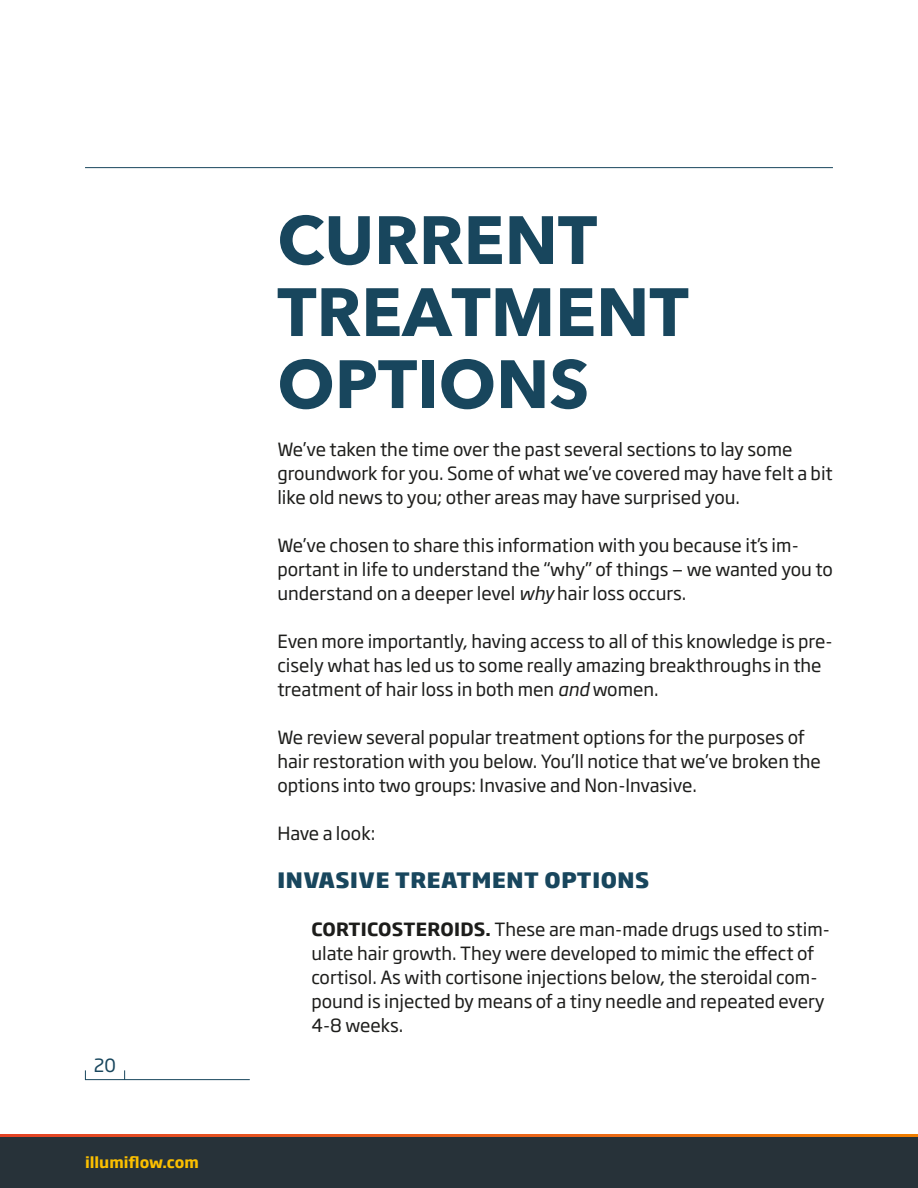
<style>
.page{position:relative;width:918px;height:1188px;background:#fff}
.page>*{position:absolute;margin:0;border:0;box-sizing:border-box;transform-origin:0 0}
.t1{font:700 67.5px/72px "Avenir Next LT Pro";color:#18465d}
.t2{font:800 21px "Soho Gothic Pro";letter-spacing:.03em;color:#18465d}
.t3{font:18px/24px "Soho Gothic Pro";color:#1d1d1b}
.t4{font:18px "Soho Gothic Pro";color:#18465d}
.t5{font:700 15px "Soho Gothic Pro";color:#fcc000}
.s1{font-style:italic}
.s2{font-weight:700}
</style>
<div class="page">
<svg style="left:0;top:1135px;width:918px;height:2px;background:#e86018"></svg>
<div style="left:0;top:1137px;width:918px;height:51px;background:#273239"></div>
<hr style="left:85px;top:167px;width:748px;height:1px;background:#18465d">
<hr style="left:85px;top:1079px;width:165px;height:1px;background:#18465d">
<p class="t4" style="left:94px;top:1051px;width:24px">20</p>
<p class="t5" style="left:85px;top:1151px;width:115px">illumiflow.com</p>
<h1 class="t1" style="left:277px;top:203px;width:413px">CURRENT<br>TREATMENT<br>OPTIONS</h1>
<p class="t3" style="left:277px;top:436px;width:557px">We’ve taken the time over the past several sections to lay some groundwork for you. Some of what we’ve covered may have felt a bit like old news to you; other areas may have surprised you.</p>
<p class="t3" style="left:277px;top:532px;width:557px">We’ve chosen to share this information with you because it’s im&shy;portant in life to understand the “why” of things — we wanted you to understand on a deeper level <span class="s1">why</span> hair loss occurs.</p>
<p class="t3" style="left:277px;top:628px;width:557px">Even more importantly, having access to all of this knowledge is pre&shy;cisely what has led us to some really amazing breakthroughs in the treatment of hair loss in both men <span class="s1">and</span> women.</p>
<p class="t3" style="left:277px;top:724px;width:545px">We review several popular treatment options for the purposes of hair restoration with you below. You’ll notice that we’ve broken the options into two groups: Invasive and Non-Invasive.</p>
<p class="t3" style="left:277px;top:820px;width:100px">Have a look:</p>
<p class="t2" style="left:277px;top:863px;width:374px">INVASIVE TREATMENT OPTIONS</p>
<p class="t3" style="left:311px;top:916px;width:520px"><span class="s2">CORTICOSTEROIDS.</span> These are man-made drugs used to stim&shy;ulate hair growth. They were developed to mimic the effect of cortisol. As with cortisone injections below, the steroidal com&shy;pound is injected by means of a tiny needle and repeated every 4-8 weeks.</p>
</div>
